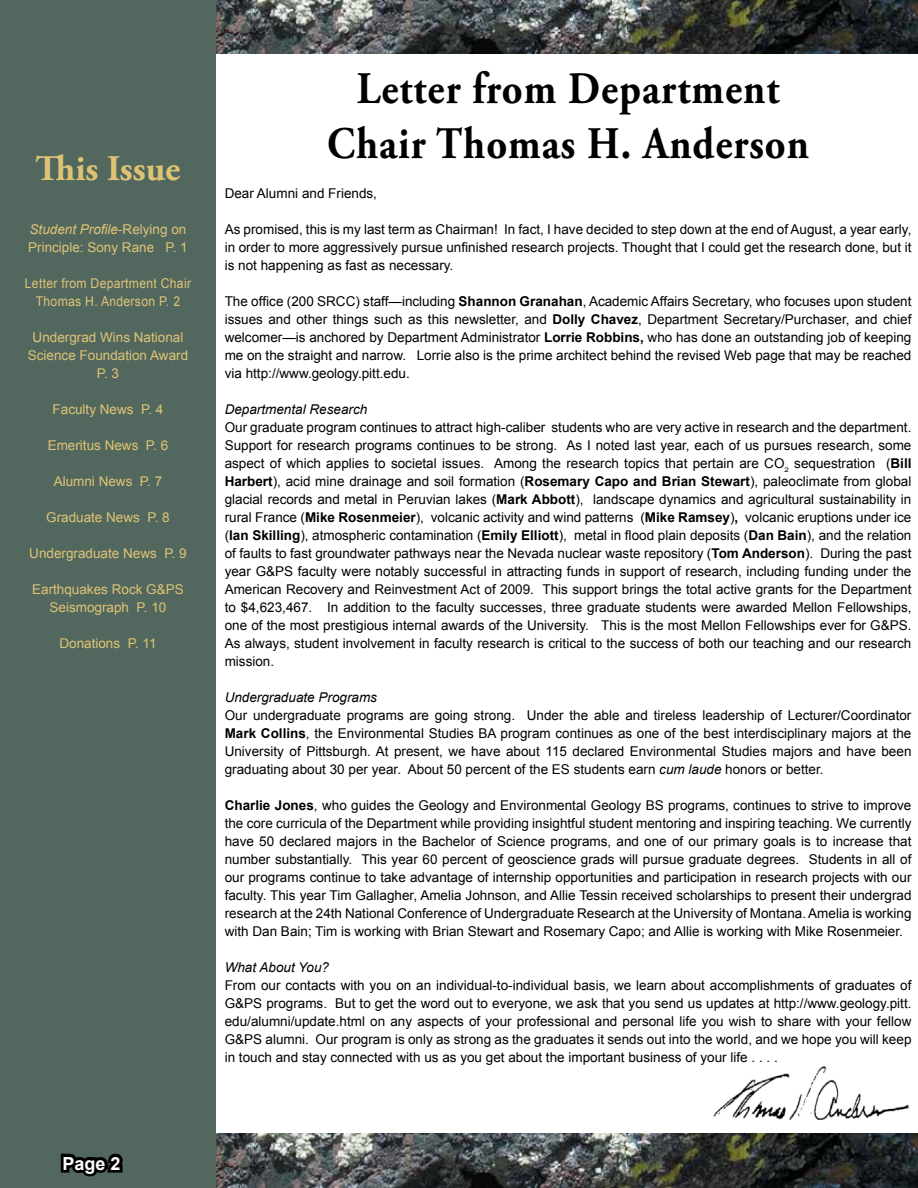
<style>
.page{position:relative;width:918px;height:1188px;background:#fff}
.page>*{position:absolute;margin:0;border:0;box-sizing:border-box;transform-origin:0 0}
.t1{font:700 45px/55.1px "Adobe Garamond Pro";letter-spacing:.025em;color:#000;text-align:center;scale:.9 1}
.t2{font:700 36px "Adobe Garamond Pro";color:#dfc374}
.t3{font:700 18px "Arial";color:#fff}
.t4{font:13.5px/18px "Arial";color:#000;text-align:justify}
.t5{font:13.5px/18px "Arial";color:#dfc374;text-align:center}
.t6{font:italic 13.5px "Arial";color:#000}
.t7{font:13.5px/18px "Arial";letter-spacing:.025em;color:#dfc374;text-align:center;scale:.9 1}
.s1{font-style:italic}
.s2{font-weight:700}
</style>
<div class="page">
<div style="left:0;top:0;width:216px;height:1188px;background:#52685f"></div>
<img style="left:216px;top:0;width:702px;height:54px">
<img style="left:216px;top:1134px;width:702px;height:54px">
<svg style="left:60px;top:1153px;width:63px;height:24px"></svg>
<img style="left:713px;top:1066px;width:196px;height:53px">
<h2 class="t2" style="left:36px;top:148px;width:146px">This Issue</h2>
<p class="t5" style="left:28px;top:220px;width:161px;text-align:left"><span class="s1">Student Profile</span>-Relying on<br>Principle: Sony Rane P. 1</p>
<p class="t7" style="left:25px;top:274px;width:186px">Letter from Department Chair<br>Thomas H. Anderson P. 2</p>
<p class="t5" style="left:28px;top:328px;width:162px">Undergrad Wins National<br>Science Foundation Award<br>P. 3</p>
<p class="t5" style="left:53px;top:400px;width:112px">Faculty News P. 4</p>
<p class="t5" style="left:48px;top:436px;width:122px">Emeritus News P. 6</p>
<p class="t5" style="left:54px;top:472px;width:110px">Alumni News P. 7</p>
<p class="t5" style="left:46px;top:508px;width:125px">Graduate News P. 8</p>
<p class="t5" style="left:29px;top:544px;width:159px">Undergraduate News P. 9</p>
<p class="t5" style="left:32px;top:580px;width:153px">Earthquakes Rock G&amp;PS<br>Seismograph P. 10</p>
<p class="t5" style="left:59px;top:634px;width:99px">Donations P. 11</p>
<h1 class="t1" style="left:327px;top:62px;width:537px">Letter from Department<br>Chair Thomas H. Anderson</h1>
<p class="t4" style="left:225px;top:184px;width:154px">Dear Alumni and Friends,</p>
<p class="t4" style="left:225px;top:220px;width:688px">As promised, this is my last term as Chairman! In fact, I have decided to step down at the end of August, a year early, in order to more aggressively pursue unfinished research projects. Thought that I could get the research done, but it is not happening as fast as necessary.</p>
<p class="t4" style="left:225px;top:292px;width:688px">The office (200 SRCC) staff—including <span class="s2">Shannon Granahan</span>, Academic Affairs Secretary, who focuses upon student issues and other things such as this newsletter, and <span class="s2">Dolly Chavez</span>, Department Secretary/Purchaser, and chief welcomer—is anchored by Department Administrator <span class="s2">Lorrie Robbins,</span> who has done an outstanding job of keeping me on the straight and narrow. Lorrie also is the prime architect behind the revised Web page that may be reached via http://www.geology.pitt.edu.</p>
<p class="t6" style="left:225px;top:402px;width:144px">Departmental Research</p>
<p class="t4" style="left:225px;top:418px;width:688px">Our graduate program continues to attract high-caliber students who are very active in research and the department.<br>Support for research programs continues to be strong. As I noted last year, each of us pursues research, some aspect of which applies to societal issues. Among the research topics that pertain are CO<sub>2</sub> sequestration (<span class="s2">Bill Harbert</span>), acid mine drainage and soil formation (<span class="s2">Rosemary Capo and Brian Stewart</span>), paleoclimate from global glacial records and metal in Peruvian lakes (<span class="s2">Mark Abbott</span>), landscape dynamics and agricultural sustainability in rural France (<span class="s2">Mike Rosenmeier</span>), volcanic activity and wind patterns (<span class="s2">Mike Ramsey</span>)<span class="s2">,</span> volcanic eruptions under ice (<span class="s2">Ian Skilling</span>), atmospheric contamination (<span class="s2">Emily Elliott</span>), metal in flood plain deposits (<span class="s2">Dan Bain</span>), and the relation of faults to fast groundwater pathways near the Nevada nuclear waste repository (<span class="s2">Tom Anderson</span>). During the past year G&amp;PS faculty were notably successful in attracting funds in support of research, including funding under the American Recovery and Reinvestment Act of 2009. This support brings the total active grants for the Department to $4,623,467. In addition to the faculty successes, three graduate students were awarded Mellon Fellowships, one of the most prestigious internal awards of the University. This is the most Mellon Fellowships ever for G&amp;PS.<br>As always, student involvement in faculty research is critical to the success of both our teaching and our research mission.</p>
<p class="t6" style="left:225px;top:690px;width:154px">Undergraduate Programs</p>
<p class="t4" style="left:225px;top:706px;width:688px">Our undergraduate programs are going strong. Under the able and tireless leadership of Lecturer/Coordinator <span class="s2">Mark Collins</span>, the Environmental Studies BA program continues as one of the best interdisciplinary majors at the University of Pittsburgh. At present, we have about 115 declared Environmental Studies majors and have been graduating about 30 per year. About 50 percent of the ES students earn <span class="s1">cum laude</span> honors or better.</p>
<p class="t4" style="left:225px;top:796px;width:688px"><span class="s2">Charlie Jones</span>, who guides the Geology and Environmental Geology BS programs, continues to strive to improve the core curricula of the Department while providing insightful student mentoring and inspiring teaching. We currently have 50 declared majors in the Bachelor of Science programs, and one of our primary goals is to increase that number substantially. This year 60 percent of geoscience grads will pursue graduate degrees. Students in all of our programs continue to take advantage of internship opportunities and participation in research projects with our faculty. This year Tim Gallagher, Amelia Johnson, and Allie Tessin received scholarships to present their undergrad research at the 24th National Conference of Undergraduate Research at the University of Montana. Amelia is working with Dan Bain; Tim is working with Brian Stewart and Rosemary Capo; and Allie is working with Mike Rosenmeier.</p>
<p class="t6" style="left:225px;top:960px;width:106px">What About You?</p>
<p class="t4" style="left:225px;top:976px;width:688px">From our contacts with you on an individual-to-individual basis, we learn about accomplishments of graduates of G&amp;PS programs. But to get the word out to everyone, we ask that you send us updates at http://www.geology.pitt. edu/alumni/update.html on any aspects of your professional and personal life you wish to share with your fellow G&amp;PS alumni. Our program is only as strong as the graduates it sends out into the world, and we hope you will keep in touch and stay connected with us as you get about the important business of your life . . . .</p>
<h3 class="t3" style="left:62px;top:1153px;width:60px">Page 2</h3>
</div>
